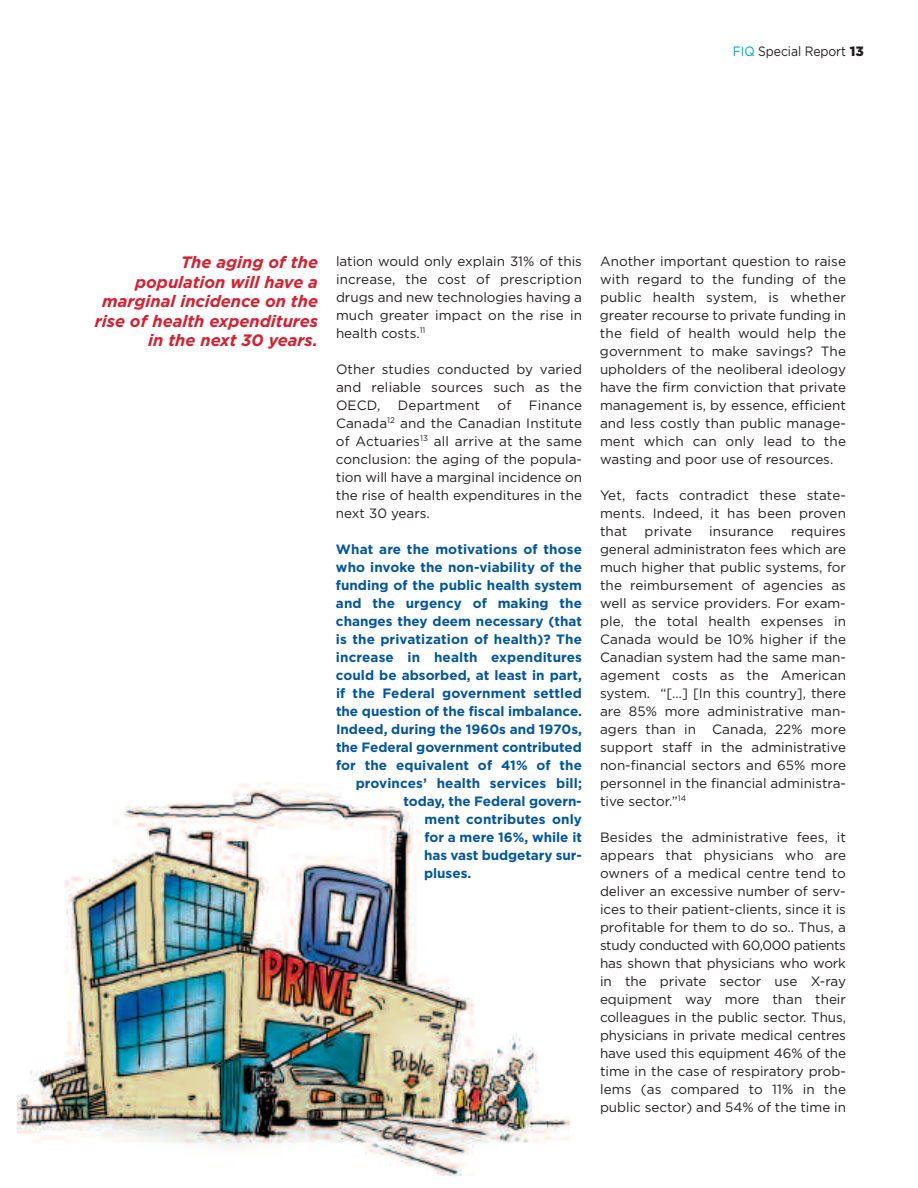
<style>
.page{position:relative;width:918px;height:1188px;background:#fff}
.page>*{position:absolute;margin:0;border:0;box-sizing:border-box;transform-origin:0 0}
.t1{font:italic 700 16.5px/19.5px "Gotham";color:#d91e2f;text-align:right}
.t2{font:13.5px/18px "Gotham";color:#231f20;text-align:justify}
.t3{font:700 13.5px "Gotham";color:#0155a2}
.t4{font:13.5px "Gotham";color:#231f20;scale:.9 1}
.s1{color:#009fda}
.s2{font-weight:900}
</style>
<div class="page">
<img style="left:18px;top:782px;width:553px;height:394px">
<p class="t4" style="left:733px;top:43px;width:147px"><span class="s1">FIQ</span> Special Report <span class="s2">13</span></p>
<p class="t1" style="left:95px;top:253px;width:225px">The aging of the population will have a marginal incidence on the rise of health expenditures in the next 30 years.</p>
<p class="t2" style="left:336px;top:252px;width:248px">lation would only explain 31% of this increase, the cost of prescription drugs and new technologies having a much greater impact on the rise in health costs.<sup>11</sup></p>
<p class="t2" style="left:336px;top:360px;width:248px">Other studies conducted by varied and reliable sources such as the OECD,</p>
<p class="t2" style="left:398px;top:396px;width:83px">Department</p>
<p class="t2" style="left:498px;top:396px;width:15px">of</p>
<p class="t2" style="left:336px;top:396px;width:248px;text-indent:193px">Finance Canada<sup>12</sup> and the Canadian Institute of Actuaries<sup>13</sup> all arrive at the same conclusion: the aging of the popula&shy;tion will have a marginal incidence on the rise of health expenditures in the next 30 years.</p>
<p class="t3" style="left:336px;top:541px;width:247px">What are the motivations of those</p>
<p class="t3" style="left:336px;top:559px;width:247px">who invoke the non-viability of the</p>
<p class="t3" style="left:336px;top:577px;width:248px">funding of the public health system</p>
<p class="t3" style="left:336px;top:595px;width:247px">and the urgency of making the</p>
<p class="t3" style="left:336px;top:613px;width:248px">changes they deem necessary (that</p>
<p class="t3" style="left:336px;top:631px;width:247px">is the privatization of health)? The</p>
<p class="t3" style="left:336px;top:649px;width:248px">increase in health expenditures</p>
<p class="t3" style="left:336px;top:667px;width:248px">could be absorbed, at least in part,</p>
<p class="t3" style="left:336px;top:685px;width:247px">if the Federal government settled</p>
<p class="t3" style="left:336px;top:703px;width:248px">the question of the fiscal imbalance.</p>
<p class="t3" style="left:336px;top:721px;width:248px">Indeed, during the 1960s and 1970s,</p>
<p class="t3" style="left:336px;top:739px;width:248px">the Federal government contributed</p>
<p class="t3" style="left:336px;top:757px;width:247px">for the equivalent of 41% of the</p>
<p class="t3" style="left:356px;top:775px;width:228px">provinces’ health services bill;</p>
<p class="t3" style="left:403px;top:793px;width:180px">today, the Federal govern-</p>
<p class="t3" style="left:425px;top:811px;width:159px">ment contributes only</p>
<p class="t3" style="left:424px;top:829px;width:159px">for a mere 16%, while it</p>
<p class="t3" style="left:424px;top:847px;width:159px">has vast budgetary sur-</p>
<p class="t3" style="left:424px;top:865px;width:49px">pluses.</p>
<p class="t2" style="left:600px;top:252px;width:248px">Another important question to raise with regard to the funding of the public health system, is whether greater recourse to private funding in the field of health would help the government to make savings? The upholders of the neoliberal ideology have the firm conviction that private management is, by essence, efficient and less costly than public manage&shy;ment which can only lead to the wasting and poor use of resources.</p>
<p class="t2" style="left:600px;top:486px;width:248px">Yet, facts contradict these state&shy;ments. Indeed, it has been proven that</p>
<p class="t2" style="left:600px;top:522px;width:248px;text-indent:191px">requires general administraton fees which are much higher that public systems, for the reimbursement of agencies as well as service providers. For exam&shy;ple, the total health expenses in Canada would be 10% higher if the Canadian system had the same man&shy;agement costs as the American system. “[…] [In this country], there are 85% more administrative man&shy;agers than in Canada, 22% more support staff in the administrative non-financial sectors and 65% more personnel in the financial administra&shy;tive sector.”<sup>14</sup></p>
<p class="t2" style="left:600px;top:828px;width:248px">Besides the administrative fees, it appears that physicians who are owners of a medical centre tend to deliver an excessive number of serv&shy;ices to their patient-clients, since it is profitable for them to do so.. Thus, a study conducted with 60,000 patients has shown that physicians who work in the private sector use X-ray equipment way more than their colleagues in the public sector. Thus, physicians in private medical centres have used this equipment 46% of the time in the case of respiratory prob&shy;lems (as compared to 11% in the public sector) and 54% of the time in</p>
<p class="t2" style="left:645px;top:522px;width:49px">private</p>
<p class="t2" style="left:709px;top:522px;width:66px">insurance</p>
</div>
